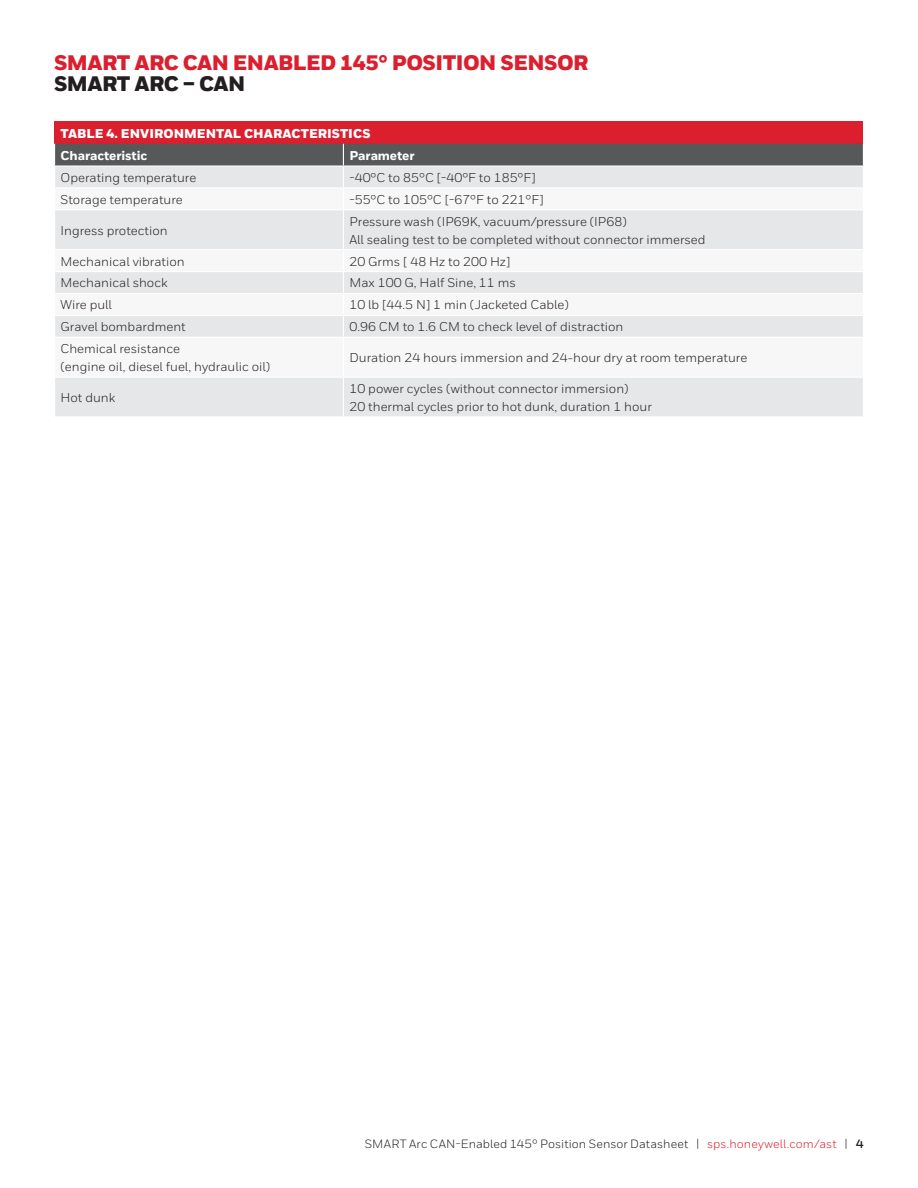
<style>
.page{position:relative;width:918px;height:1188px;background:#fff}
.page>*{position:absolute;margin:0;border:0;box-sizing:border-box;transform-origin:0 0}
.t1{font:900 21px "Honeywell Sans";letter-spacing:-.025em;color:#dc1f2e}
.t2{font:900 21px "Honeywell Sans";letter-spacing:-.025em;color:#231f20}
.t3{font:12.75px/18px "Honeywell Sans";color:#231f20}
.t4{font:900 12.75px "Honeywell Sans";color:#fff}
.t5{font:800 12.75px "Honeywell Sans";letter-spacing:-.01em;color:#fff}
.t6{font:12px "Honeywell Sans";letter-spacing:.005em;color:#231f20}
.s1{color:#dc1f2e}
.s2{font-weight:700}
</style>
<div class="page">
<div style="left:55px;top:122px;width:808px;height:22px;background:#dc1f2e"></div>
<div style="left:55px;top:378px;width:808px;height:38px;background:#e6e7e9"></div>
<svg style="left:55px;top:210px;width:808px;height:127px;fill:#e6e7e9"></svg>
<hr style="left:54px;top:249px;width:289px;height:1px;background:#fff">
<hr style="left:343px;top:249px;width:520px;height:1px;background:#fff">
<hr style="left:54px;top:271px;width:289px;height:1px;background:#fff">
<hr style="left:343px;top:271px;width:520px;height:1px;background:#fff">
<hr style="left:54px;top:293px;width:289px;height:1px;background:#fff">
<hr style="left:343px;top:293px;width:520px;height:1px;background:#fff">
<hr style="left:54px;top:315px;width:289px;height:1px;background:#fff">
<hr style="left:343px;top:315px;width:520px;height:1px;background:#fff">
<svg style="left:54px;top:144px;width:810px;height:43px;background:#9fa0a2"></svg>
<hr style="left:343px;top:210px;width:1px;height:39px;background:#fff">
<svg style="left:343px;top:250px;width:1px;height:87px"></svg>
<hr style="left:343px;top:378px;width:1px;height:38px;background:#fff">
<h1 class="t1" style="left:54px;top:50px;width:536px">SMART ARC CAN ENABLED 145° POSITION SENSOR</h1>
<h1 class="t2" style="left:54px;top:71px;width:193px">SMART ARC – CAN</h1>
<p class="t4" style="left:61px;top:125px;width:311px">TABLE 4. ENVIRONMENTAL CHARACTERISTICS</p>
<p class="t5" style="left:61px;top:148px;width:88px">Characteristic</p>
<p class="t5" style="left:349px;top:148px;width:67px">Parameter</p>
<p class="t3" style="left:61px;top:169px;width:137px">Operating temperature</p>
<p class="t3" style="left:349px;top:169px;width:188px">-40°C to 85°C [-40°F to 185°F]</p>
<p class="t3" style="left:61px;top:190px;width:124px">Storage temperature</p>
<p class="t3" style="left:349px;top:190px;width:196px">-55°C to 105°C [-67°F to 221°F]</p>
<p class="t3" style="left:61px;top:221px;width:109px">Ingress protection</p>
<p class="t3" style="left:349px;top:212px;width:358px">Pressure wash (IP69K, vacuum/pressure (IP68)<br>All sealing test to be completed without connector immersed</p>
<p class="t3" style="left:61px;top:252px;width:126px">Mechanical vibration</p>
<p class="t3" style="left:349px;top:252px;width:162px">20 Grms [ 48 Hz to 200 Hz]</p>
<p class="t3" style="left:61px;top:274px;width:109px">Mechanical shock</p>
<p class="t3" style="left:349px;top:274px;width:168px">Max 100 G, Half Sine, 11 ms</p>
<p class="t3" style="left:61px;top:296px;width:53px">Wire pull</p>
<p class="t3" style="left:349px;top:296px;width:221px">10 lb [44.5 N] 1 min (Jacketed Cable)</p>
<p class="t3" style="left:61px;top:318px;width:127px">Gravel bombardment</p>
<p class="t3" style="left:349px;top:318px;width:276px">0.96 CM to 1.6 CM to check level of distraction</p>
<p class="t3" style="left:61px;top:340px;width:211px">Chemical resistance<br>(engine oil, diesel fuel, hydraulic oil)</p>
<p class="t3" style="left:349px;top:349px;width:399px">Duration 24 hours immersion and 24-hour dry at room temperature</p>
<p class="t3" style="left:61px;top:389px;width:56px">Hot dunk</p>
<p class="t3" style="left:349px;top:380px;width:281px">10 power cycles (without connector immersion)</p>
<p class="t3" style="left:349px;top:398px;width:304px">20 thermal cycles prior to hot dunk, duration 1 hour</p>
<p class="t6" style="left:365px;top:1136px;width:500px">SMART Arc CAN-Enabled 145° Position Sensor Datasheet | <span class="s1">sps.honeywell.com/ast</span> | <span class="s2">4</span></p>
</div>
